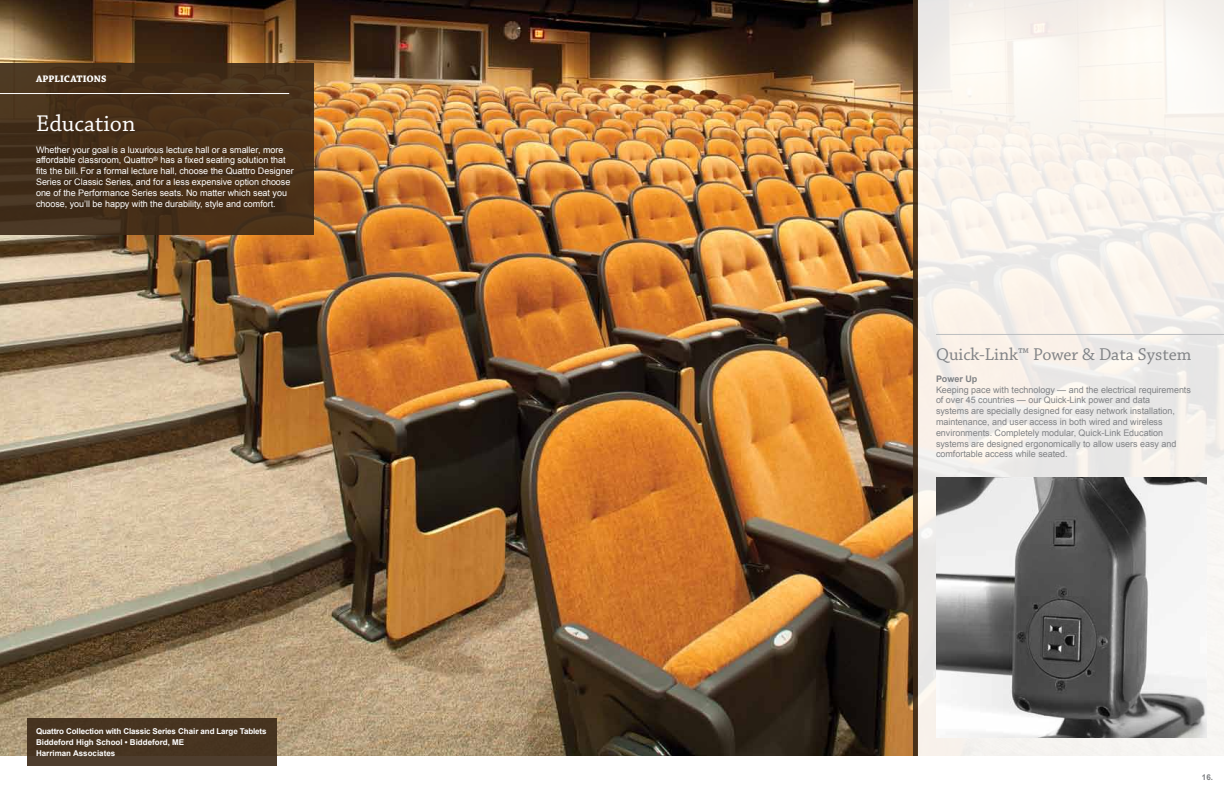
<style>
.page{position:relative;width:1224px;height:792px;background:#fff}
.page>*{position:absolute;margin:0;border:0;box-sizing:border-box;transform-origin:0 0}
.t1{font:24px "Chaparral Pro";color:#fff}
.t2{font:18px "Chaparral Pro";color:#808285}
.t3{font:700 10px "Chaparral Pro";color:#fff}
.t4{font:9px/10.8px "Arial";letter-spacing:-.005em;color:#808285}
.t5{font:9px/10.8px "Arial";letter-spacing:-.005em;color:#fff}
.t6{font:700 9px "Arial";letter-spacing:-.005em;color:#808285}
.t7{font:700 8px/11px "Arial";color:#fff}
.t8{font:700 8px "Arial";color:#808285}
</style>
<div class="page">
<img style="left:0;top:0;width:913px;height:756px">
<div style="left:0;top:63px;width:313px;height:172px;background:linear-gradient(to right,#432f1b,#493018)"></div>
<hr style="left:0;top:93px;width:289px;height:1px;background:#fff">
<svg style="left:913px;top:0;width:311px;height:756px;fill:#f9f3ec"></svg>
<img style="left:936px;top:477px;width:270px;height:261px">
<hr style="left:936px;top:334px;width:288px;height:1px;background:#bcbec0">
<div style="left:27px;top:718px;width:249px;height:48px;background:linear-gradient(to right,#483623,#483623)"></div>
<p class="t3" style="left:36px;top:73px;width:72px">APPLICATIONS</p>
<h1 class="t1" style="left:36px;top:110px;width:101px">Education</h1>
<p class="t5" style="left:36px;top:144px;width:259px">Whether your goal is a luxurious lecture hall or a smaller, more affordable classroom, Quattro<sup>®</sup> has a fixed seating solution that fits the bill. For a formal lecture hall, choose the Quattro Designer Series or Classic Series, and for a less expensive option choose one of the Performance Series seats. No matter which seat you choose, you’ll be happy with the durability, style and comfort.</p>
<p class="t7" style="left:36px;top:726px;width:232px">Quattro Collection with Classic Series Chair and Large Tablets<br>Biddeford High School • Biddeford, ME<br>Harriman Associates</p>
<h2 class="t2" style="left:936px;top:344px;width:257px">Quick-Link™ Power &amp; Data System</h2>
<p class="t6" style="left:936px;top:373px;width:43px">Power Up</p>
<p class="t4" style="left:936px;top:384px;width:256px">Keeping pace with technology — and the electrical requirements of over 45 countries — our Quick-Link power and data<br>systems are specially designed for easy network installation, maintenance, and user access in both wired and wireless environments. Completely modular, Quick-Link Education systems are designed ergonomically to allow users easy and comfortable access while seated.</p>
<p class="t8" style="left:1202px;top:772px;width:13px">16.</p>
</div>
